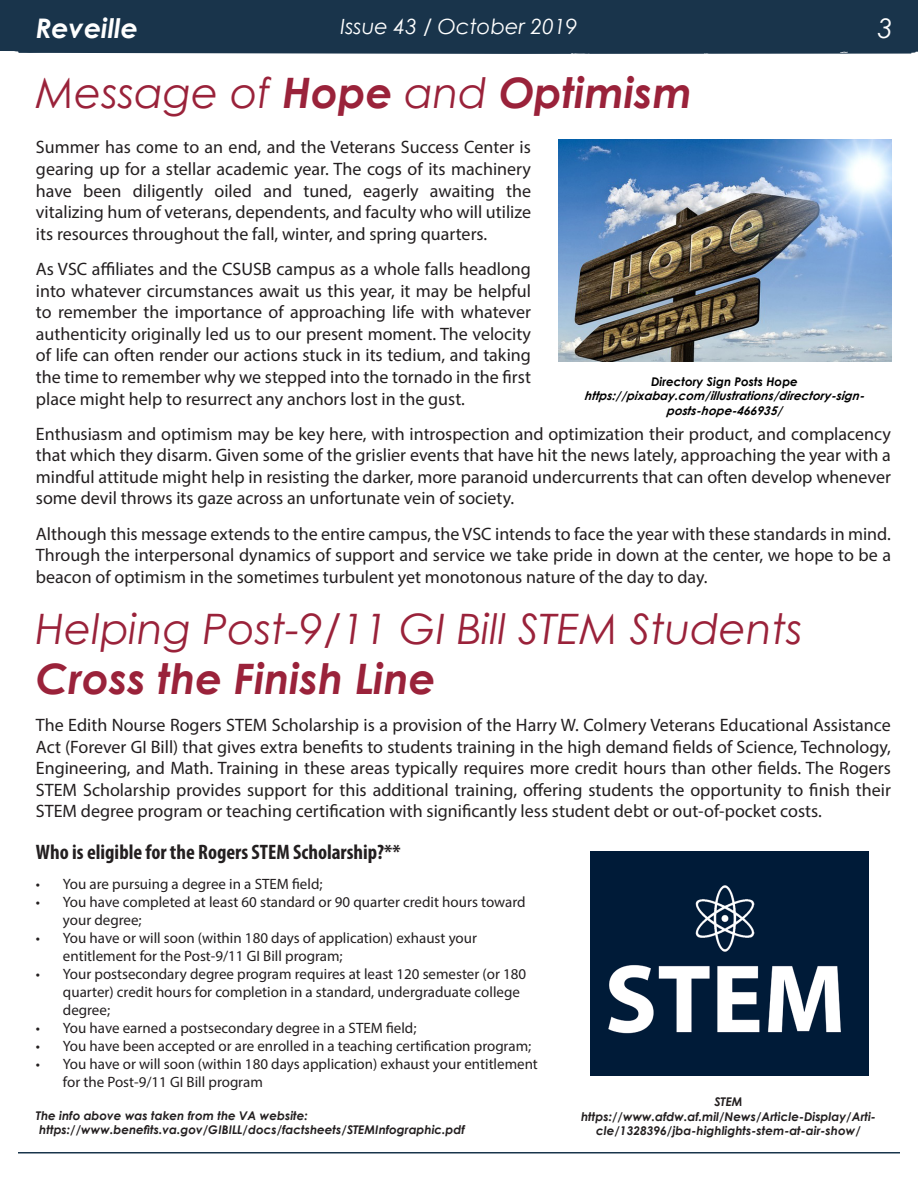
<style>
.page{position:relative;width:918px;height:1188px;background:#fff}
.page>*{position:absolute;margin:0;border:0;box-sizing:border-box;transform-origin:0 0}
.t1{font:italic 42px/50.4px "Century Gothic";color:#9a223a}
.t2{font:italic 700 27px "Century Gothic";color:#fff}
.t3{font:italic 27px "Century Gothic";color:#fff}
.t4{font:700 condensed 21px "Myriad Pro";color:#231f20}
.t5{font:italic 21px "Century Gothic";color:#fff}
.t6{font:18px/21.6px "Myriad Pro";color:#231f20;text-align:justify}
.t7{font:15px/18px "Myriad Pro";color:#231f20}
.t8{font:italic 700 12px/14.4px "Century Gothic";color:#231f20;text-align:center}
.t9{font:italic 700 12px/14.4px "Century Gothic";color:#000;text-align:center}
.s1{font-weight:700}
</style>
<div class="page">
<hr style="left:18px;top:1152px;width:882px;height:2px;background:#19344b">
<div style="left:0;top:0;width:918px;height:54px;background:#19344b"></div>
<img style="left:590px;top:851px;width:279px;height:225px">
<img style="left:558px;top:140px;width:333px;height:222px">
<h2 class="t2" style="left:36px;top:8px;width:104px">Reveille</h2>
<p class="t5" style="left:341px;top:11px;width:238px">Issue 43 / October 2019</p>
<h2 class="t3" style="left:878px;top:10px;width:16px">3</h2>
<p class="t1" style="left:36px;top:67px;width:658px">Message of <span class="s1">Hope</span> and <span class="s1">Optimism</span></p>
<p class="t6" style="left:36px;top:136px;width:497px">Summer has come to an end, and the Veterans Success Center is gearing up for a stellar academic year. The cogs of its machinery have been diligently oiled and tuned, eagerly awaiting the vitalizing hum of veterans, dependents, and faculty who will utilize its resources throughout the fall, winter, and spring quarters.</p>
<p class="t6" style="left:36px;top:258px;width:497px">As VSC affiliates and the CSUSB campus as a whole falls headlong into whatever circumstances await us this year, it may be helpful to remember the importance of approaching life with whatever authenticity originally led us to our present moment. The velocity of life can often render our actions stuck in its tedium, and taking the time to remember why we stepped into the tornado in the first place might help to resurrect any anchors lost in the gust.</p>
<p class="t6" style="left:36px;top:423px;width:857px">Enthusiasm and optimism may be key here, with introspection and optimization their product, and complacency that which they disarm. Given some of the grislier events that have hit the news lately, approaching the year with a mindful attitude might help in resisting the darker, more paranoid undercurrents that can often develop whenever some devil throws its gaze across an unfortunate vein of society.</p>
<p class="t6" style="left:36px;top:522px;width:857px">Although this message extends to the entire campus, the VSC intends to face the year with these standards in mind.<br>Through the interpersonal dynamics of support and service we take pride in down at the center, we hope to be a beacon of optimism in the sometimes turbulent yet monotonous nature of the day to day.</p>
<p class="t9" style="left:651px;top:374px;width:148px">Directory Sign Posts Hope</p>
<p class="t9" style="left:585px;top:388px;width:284px">https://pixabay.com/illustrations/directory-sign&shy;posts-hope-466935/</p>
<p class="t1" style="left:36px;top:602px;width:768px">Helping Post-9/11 GI Bill STEM Students<br><span class="s1">Cross the Finish Line</span></p>
<p class="t6" style="left:36px;top:714px;width:857px">The Edith Nourse Rogers STEM Scholarship is a provision of the Harry W. Colmery Veterans Educational Assistance Act (Forever GI Bill) that gives extra benefits to students training in the high demand fields of Science, Technology, Engineering, and Math. Training in these areas typically requires more credit hours than other fields. The Rogers STEM Scholarship provides support for this additional training, offering students the opportunity to finish their STEM degree program or teaching certification with significantly less student debt or out-of-pocket costs.</p>
<p class="t4" style="left:36px;top:839px;width:366px">Who is eligible for the Rogers STEM Scholarship?**</p>
<p class="t7" style="left:36px;top:874px;width:288px">• You are pursuing a degree in a STEM field;</p>
<p class="t7" style="left:63px;top:892px;width:464px;text-indent:-27px">• You have completed at least 60 standard or 90 quarter credit hours toward your degree;</p>
<p class="t7" style="left:63px;top:928px;width:416px;text-indent:-27px">• You have or will soon (within 180 days of application) exhaust your entitlement for the Post-9/11 GI Bill program;</p>
<p class="t7" style="left:63px;top:964px;width:465px;text-indent:-27px">• Your postsecondary degree program requires at least 120 semester (or 180 quarter) credit hours for completion in a standard, undergraduate college degree;</p>
<p class="t7" style="left:36px;top:1018px;width:382px">• You have earned a postsecondary degree in a STEM field;</p>
<p class="t7" style="left:36px;top:1036px;width:497px">• You have been accepted or are enrolled in a teaching certification program;</p>
<p class="t7" style="left:63px;top:1054px;width:476px;text-indent:-27px">• You have or will soon (within 180 days application) exhaust your entitlement for the Post-9/11 GI Bill program</p>
<p class="t8" style="left:36px;top:1108px;width:273px">The info above was taken from the VA website:</p>
<p class="t8" style="left:39px;top:1122px;width:427px">https://www.benefits.va.gov/GIBILL/docs/factsheets/STEMInfographic.pdf</p>
<p class="t8" style="left:714px;top:1094px;width:30px">STEM</p>
<p class="t8" style="left:581px;top:1108px;width:296px">https://www.afdw.af.mil/News/Article-Display/Arti&shy;cle/1328396/jba-highlights-stem-at-air-show/</p>
</div>
